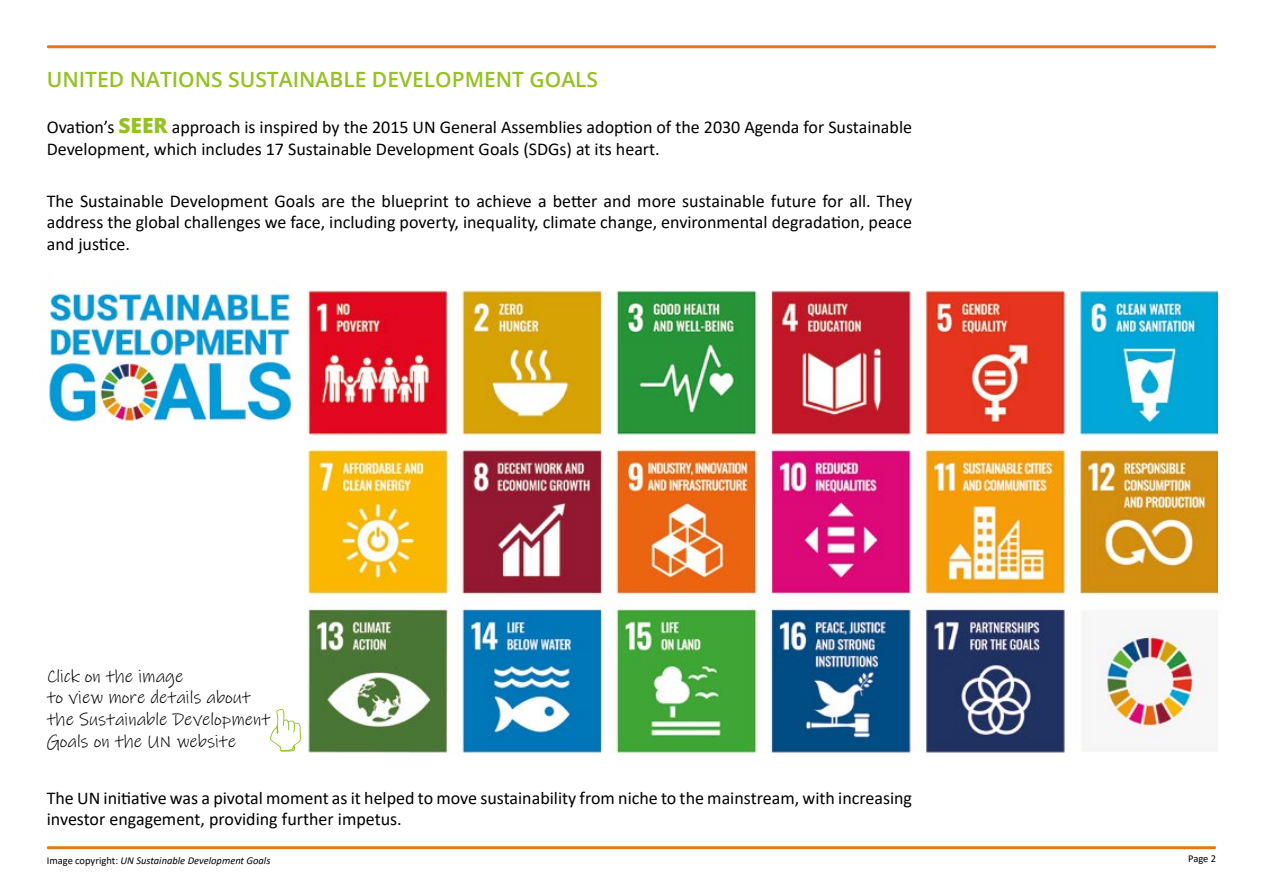
<style>
.page{position:relative;width:1263px;height:893px;background:#fff}
.page>*{position:absolute;margin:0;border:0;box-sizing:border-box;transform-origin:0 0}
.t1{font:600 21px "Open Sans";color:#95c123}
.t2{font:18px/21.6px "Calibri";color:#000}
.t3{font:18px/21.6px "Ink Free";color:#000}
.t4{font:italic 10.5px "Calibri";color:#000}
.t5{font:10.5px "Calibri";color:#000}
.s1{font-family:"Open Sans";font-weight:800;font-size:21px;color:#95c123}
.s2{font-style:normal}
</style>
<div class="page">
<hr style="left:48px;top:846px;width:1167px;height:3px;background:#df781a">
<hr style="left:48px;top:45px;width:1167px;height:3px;background:#df781a">
<svg style="left:270px;top:709px;width:31px;height:43px"></svg>
<img style="left:308px;top:290px;width:909px;height:462px">
<img style="left:39px;top:282px;width:253px;height:140px">
<p class="t1" style="left:47px;top:65px;width:553px">UNITED NATIONS SUSTAINABLE DEVELOPMENT GOALS</p>
<p class="t2" style="left:47px;top:116px;width:867px">Ovation’s <span class="s1">SEER</span> approach is inspired by the 2015 UN General Assemblies adoption of the 2030 Agenda for Sustainable<br>Development, which includes 17 Sustainable Development Goals (SDGs) at its heart.</p>
<p class="t2" style="left:47px;top:189px;width:867px;text-align:justify">The Sustainable Development Goals are the blueprint to achieve a better and more sustainable future for all. They address the global challenges we face, including poverty, inequality, climate change, environmental degradation, peace and justice.</p>
<p class="t3" style="left:47px;top:665px;width:225px">Click on the image<br>to view more details about the Sustainable Development<br>Goals on the UN website</p>
<p class="t2" style="left:47px;top:786px;width:867px">The UN initiative was a pivotal moment as it helped to move sustainability from niche to the mainstream, with increasing investor engagement, providing further impetus.</p>
<p class="t4" style="left:47px;top:853px;width:225px"><span class="s2">Image copyright:</span> UN Sustainable Development Goals</p>
<p class="t5" style="left:1188px;top:851px;width:30px">Page 2</p>
</div>
